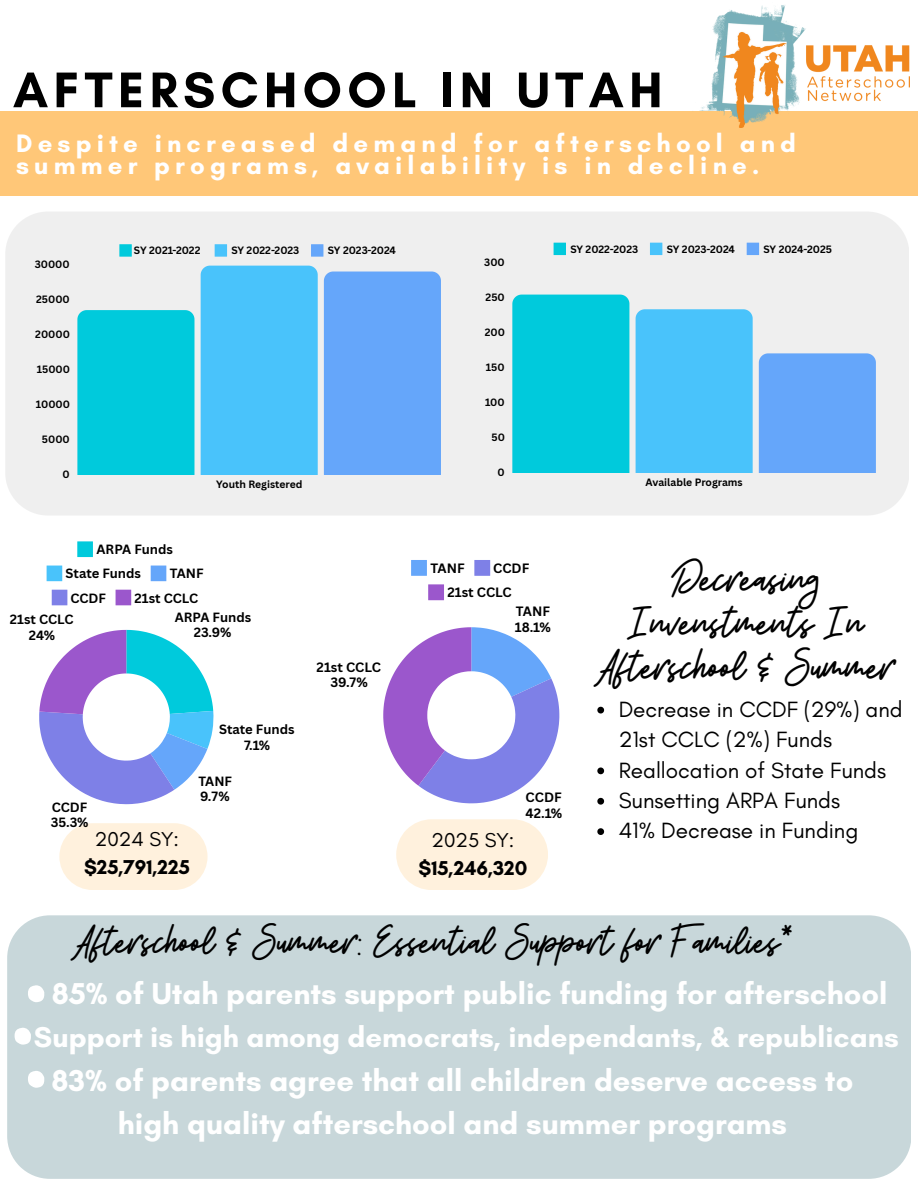
<style>
.page{position:relative;width:918px;height:1188px;background:#fff}
.page>*{position:absolute;margin:0;border:0;box-sizing:border-box;transform-origin:0 0}
.t1{font:283.5px "Beauty Salon Script";color:#fff}
.t2{font:700 51px "Glacial Indifference";letter-spacing:.105em;color:#000}
.t3{font:45.75px/43.8px "Beauty Salon Script";color:#000;text-align:center}
.t4{font:43.5px "Beauty Salon Script";color:#000}
.t5{font:700 30.75px/42.8px "Glacial Indifference";color:#fff;text-align:center}
.t6{font:700 29.25px "Glacial Indifference";color:#fff}
.t7{font:700 25.8px/22.5px "Glacial Indifference";letter-spacing:.2em;color:#fff}
.t8{font:22.5px/30.3px "Glacial Indifference";color:#000}
.t9{font:700 20.4px/28.2px "Glacial Indifference";color:#000;text-align:center}
.t10{font:700 13.2px/15.5px "Canva Sans";color:#000}
.t11{font:700 13.05px/15.1px "Canva Sans";color:#000}
.t12{font:700 10.35px "Canva Sans";color:#000}
.s1{font-weight:400}
</style>
<div class="page">
<div style="left:0;top:111px;width:918px;height:85px;background:#ffc778"></div>
<div style="left:7px;top:915px;width:904px;height:264px;background:#c8d7da"></div>
<div style="left:59px;top:823px;width:148px;height:67px;background:#fff1dd;border-radius:33px"></div>
<div style="left:5px;top:212px;width:904px;height:303px;background:#efefef"></div>
<div style="left:119px;top:244px;width:13px;height:13px;background:#00cadc"></div>
<div style="left:215px;top:244px;width:12px;height:13px;background:#49c3fb"></div>
<div style="left:311px;top:244px;width:12px;height:13px;background:#65a6fa"></div>
<div style="left:77px;top:310px;width:117px;height:164px;background:#00cadc"></div>
<div style="left:201px;top:266px;width:117px;height:208px;background:#49c3fb"></div>
<div style="left:324px;top:272px;width:117px;height:202px;background:#65a6fa"></div>
<img style="left:699px;top:5px;width:211px;height:122px">
<div style="left:554px;top:243px;width:12px;height:12px;background:#00cadc"></div>
<div style="left:650px;top:243px;width:12px;height:12px;background:#49c3fb"></div>
<div style="left:747px;top:243px;width:12px;height:12px;background:#65a6fa"></div>
<div style="left:512px;top:295px;width:117px;height:177px;background:#00cadc"></div>
<div style="left:636px;top:309px;width:117px;height:163px;background:#49c3fb"></div>
<div style="left:759px;top:353px;width:117px;height:119px;background:#65a6fa"></div>
<div style="left:77px;top:541px;width:16px;height:16px;background:#00cadc"></div>
<div style="left:47px;top:566px;width:15px;height:15px;background:#49c3fb"></div>
<div style="left:151px;top:566px;width:15px;height:15px;background:#65a6fa"></div>
<div style="left:52px;top:590px;width:15px;height:15px;background:#7e80e7"></div>
<div style="left:116px;top:590px;width:15px;height:15px;background:#9b57cc"></div>
<svg style="left:39px;top:630px;width:175px;height:174px"></svg>
<div style="left:411px;top:560px;width:16px;height:16px;background:#65a6fa"></div>
<div style="left:474px;top:560px;width:16px;height:16px;background:#7e80e7"></div>
<div style="left:428px;top:584px;width:16px;height:16px;background:#9b57cc"></div>
<svg style="left:383px;top:627px;width:176px;height:176px"></svg>
<svg style="left:396px;top:819px;width:152px;height:71px;background:#fff2e0"></svg>
<svg style="left:597px;top:707px;width:7px;height:6px"></svg>
<svg style="left:597px;top:767px;width:7px;height:7px"></svg>
<svg style="left:597px;top:798px;width:7px;height:7px"></svg>
<svg style="left:597px;top:828px;width:7px;height:7px"></svg>
<h2 class="t2" style="left:13px;top:59px;width:651px">AFTERSCHOOL IN UTAH</h2>
<p class="t7" style="left:16px;top:131px;width:781px">Despite increased demand for afterschool and summer programs, availability is in decline.</p>
<p class="t12" style="left:134px;top:243px;width:68px">SY 2021-2022</p>
<p class="t12" style="left:231px;top:243px;width:69px">SY 2022-2023</p>
<p class="t12" style="left:328px;top:243px;width:70px">SY 2023-2024</p>
<p class="t12" style="left:570px;top:242px;width:69px">SY 2022-2023</p>
<p class="t12" style="left:667px;top:242px;width:70px">SY 2023-2024</p>
<p class="t12" style="left:764px;top:242px;width:70px">SY 2024-2025</p>
<p class="t12" style="left:35px;top:257px;width:36px">30000</p>
<p class="t12" style="left:484px;top:255px;width:22px">300</p>
<p class="t12" style="left:36px;top:292px;width:35px">25000</p>
<p class="t12" style="left:486px;top:290px;width:21px">250</p>
<p class="t12" style="left:35px;top:327px;width:36px">20000</p>
<p class="t12" style="left:485px;top:325px;width:22px">200</p>
<p class="t12" style="left:37px;top:362px;width:35px">15000</p>
<p class="t12" style="left:486px;top:360px;width:20px">150</p>
<p class="t12" style="left:36px;top:397px;width:36px">10000</p>
<p class="t12" style="left:485px;top:395px;width:21px">100</p>
<p class="t12" style="left:42px;top:432px;width:29px">5000</p>
<p class="t12" style="left:491px;top:430px;width:15px">50</p>
<p class="t12" style="left:63px;top:467px;width:9px">0</p>
<p class="t12" style="left:216px;top:477px;width:88px">Youth Registered</p>
<p class="t12" style="left:497px;top:465px;width:9px">0</p>
<p class="t12" style="left:646px;top:475px;width:99px">Available Programs</p>
<p class="t11" style="left:66px;top:537px;width:109px;line-height:24.2px;text-indent:31px">ARPA Funds<br>State Funds</p>
<p class="t11" style="left:170px;top:566px;width:35px">TANF</p>
<p class="t11" style="left:70px;top:590px;width:37px">CCDF</p>
<p class="t11" style="left:135px;top:590px;width:65px">21st CCLC</p>
<p class="t11" style="left:10px;top:612px;width:65px;text-align:center">21st CCLC<br>24%</p>
<p class="t11" style="left:175px;top:609px;width:78px;text-align:center">ARPA Funds<br>23.9%</p>
<p class="t11" style="left:51px;top:799px;width:39px">CCDF<br>35.3%</p>
<p class="t11" style="left:219px;top:722px;width:77px;text-align:center">State Funds<br>7.1%</p>
<p class="t11" style="left:198px;top:773px;width:35px">TANF<br>9.7%</p>
<p class="t10" style="left:317px;top:659px;width:66px;text-align:center">21st CCLC<br>39.7%</p>
<p class="t10" style="left:447px;top:555px;width:83px;line-height:24.5px;text-indent:46px">CCDF<br>21st CCLC</p>
<p class="t10" style="left:431px;top:560px;width:36px">TANF</p>
<p class="t10" style="left:515px;top:603px;width:38px">TANF<br>18.1%</p>
<p class="t10" style="left:526px;top:789px;width:38px">CCDF<br>42.1%</p>
<p class="t9" style="left:84px;top:825px;width:107px"><span class="s1">2024 SY: </span>$25,791,225</p>
<p class="t9" style="left:419px;top:826px;width:110px"><span class="s1">2025 SY: </span>$15,246,320</p>
<p class="t3" style="left:599px;top:560px;width:297px">Decreasing<br>Invenstments In<br>Afterschool &amp; Summer</p>
<p class="t8" style="left:619px;top:694px;width:286px">Decrease in CCDF (29%) and<br>21st CCLC (2%) Funds</p>
<p class="t8" style="left:619px;top:755px;width:269px">Reallocation of State Funds</p>
<p class="t8" style="left:619px;top:785px;width:223px">Sunsetting ARPA Funds</p>
<h2 class="t8" style="left:619px;top:815px;width:241px">41% Decrease in Funding</h2>
<p class="t4" style="left:76px;top:920px;width:719px">Afterschool &amp; Summer: Essential Support for Families*</p>
<h1 class="t5" style="left:52px;top:972px;width:837px">85% of Utah parents support public funding for afterschool</h1>
<h4 class="t6" style="left:34px;top:1020px;width:866px">Support is high among democrats, independants, &amp; republicans</h4>
<p class="t5" style="left:52px;top:1059px;width:803px">83% of parents agree that all children deserve access to high quality afterschool and summer programs</p>
<p class="t1" style="left:17px;top:776px;width:41px">.</p>
<p class="t1" style="left:3px;top:818px;width:41px">.</p>
<p class="t1" style="left:17px;top:861px;width:41px">.</p>
</div>
